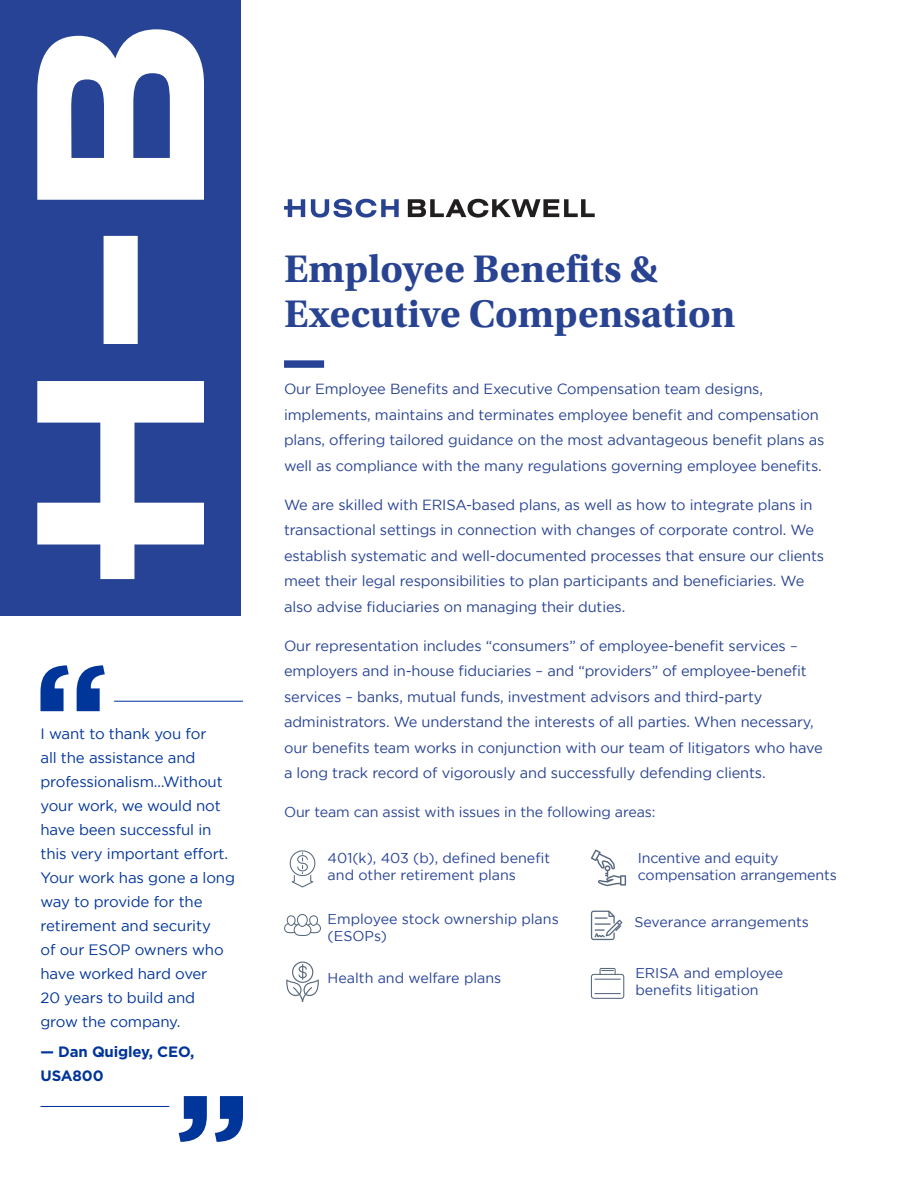
<style>
.page{position:relative;width:918px;height:1188px;background:#fff}
.page>*{position:absolute;margin:0;border:0;box-sizing:border-box;transform-origin:0 0}
.t1{font:700 40.5px/45px "Utopia Std";color:#284392}
.t2{font:15px/24px "Gotham";letter-spacing:-.01em;color:#00359a}
.t3{font:700 15px/24px "Gotham";letter-spacing:-.01em;color:#00359a}
.t4{font:14.7px/25.5px "Gotham";letter-spacing:-.01em;color:#284392}
.t5{font:14.25px/17.1px "Gotham";color:#274395}
.t6{font:14.25px "Gotham";letter-spacing:-.01em;color:#284392}
</style>
<div class="page">
<div style="left:0;top:0;width:241px;height:616px;background:#274395"></div>
<svg style="left:37px;top:381px;width:167px;height:198px"></svg>
<div style="left:104px;top:236px;width:34px;height:108px;background:#fff"></div>
<svg style="left:37px;top:29px;width:167px;height:171px"></svg>
<svg style="left:284px;top:199px;width:21px;height:18px"></svg>
<svg style="left:311px;top:199px;width:88px;height:19px"></svg>
<svg style="left:408px;top:199px;width:187px;height:19px"></svg>
<div style="left:284px;top:360px;width:40px;height:8px;background:#274395"></div>
<svg style="left:290px;top:850px;width:25px;height:37px"></svg>
<svg style="left:284px;top:914px;width:37px;height:22px"></svg>
<svg style="left:591px;top:911px;width:31px;height:29px"></svg>
<svg style="left:591px;top:850px;width:35px;height:36px"></svg>
<svg style="left:591px;top:968px;width:33px;height:31px"></svg>
<svg style="left:286px;top:962px;width:33px;height:40px"></svg>
<svg style="left:40px;top:665px;width:29px;height:46px"></svg>
<svg style="left:77px;top:665px;width:28px;height:46px"></svg>
<svg style="left:215px;top:1096px;width:28px;height:46px"></svg>
<svg style="left:179px;top:1096px;width:28px;height:46px"></svg>
<hr style="left:40px;top:1106px;width:129px;height:1px;background:#00359a">
<hr style="left:114px;top:701px;width:129px;height:1px;background:#00359a">
<p class="t2" style="left:40px;top:722px;width:196px">I want to thank you for<br>all the assistance and professionalism…Without your work, we would not have been successful in this very important effort.<br>Your work has gone a long way to provide for the retirement and security<br>of our ESOP owners who have worked hard over<br>20 years to build and grow the company.</p>
<p class="t3" style="left:40px;top:1040px;width:155px">— Dan Quigley, CEO,<br>USA800</p>
<h1 class="t1" style="left:284px;top:247px;width:453px">Employee Benefits &amp;<br>Executive Compensation</h1>
<p class="t4" style="left:284px;top:376px;width:542px">Our Employee Benefits and Executive Compensation team designs, implements, maintains and terminates employee benefit and compensation plans, offering tailored guidance on the most advantageous benefit plans as well as compliance with the many regulations governing employee benefits.</p>
<p class="t4" style="left:284px;top:492px;width:542px">We are skilled with ERISA-based plans, as well as how to integrate plans in transactional settings in connection with changes of corporate control. We establish systematic and well-documented processes that ensure our clients meet their legal responsibilities to plan participants and beneficiaries. We also advise fiduciaries on managing their duties.</p>
<p class="t4" style="left:284px;top:633px;width:540px">Our representation includes “consumers” of employee-benefit services – employers and in-house fiduciaries – and “providers” of employee-benefit services – banks, mutual funds, investment advisors and third-party administrators. We understand the interests of all parties. When necessary, our benefits team works in conjunction with our team of litigators who have a long track record of vigorously and successfully defending clients.</p>
<p class="t6" style="left:284px;top:804px;width:373px">Our team can assist with issues in the following areas:</p>
<p class="t5" style="left:638px;top:849px;width:200px">Incentive and equity compensation arrangements</p>
<p class="t5" style="left:328px;top:849px;width:224px">401(k), 403 (b), defined benefit and other retirement plans</p>
<p class="t5" style="left:328px;top:911px;width:233px">Employee stock ownership plans (ESOPs)</p>
<p class="t5" style="left:634px;top:913px;width:176px">Severance arrangements</p>
<p class="t5" style="left:328px;top:970px;width:175px">Health and welfare plans</p>
<p class="t5" style="left:635px;top:964px;width:150px">ERISA and employee benefits litigation</p>
</div>
